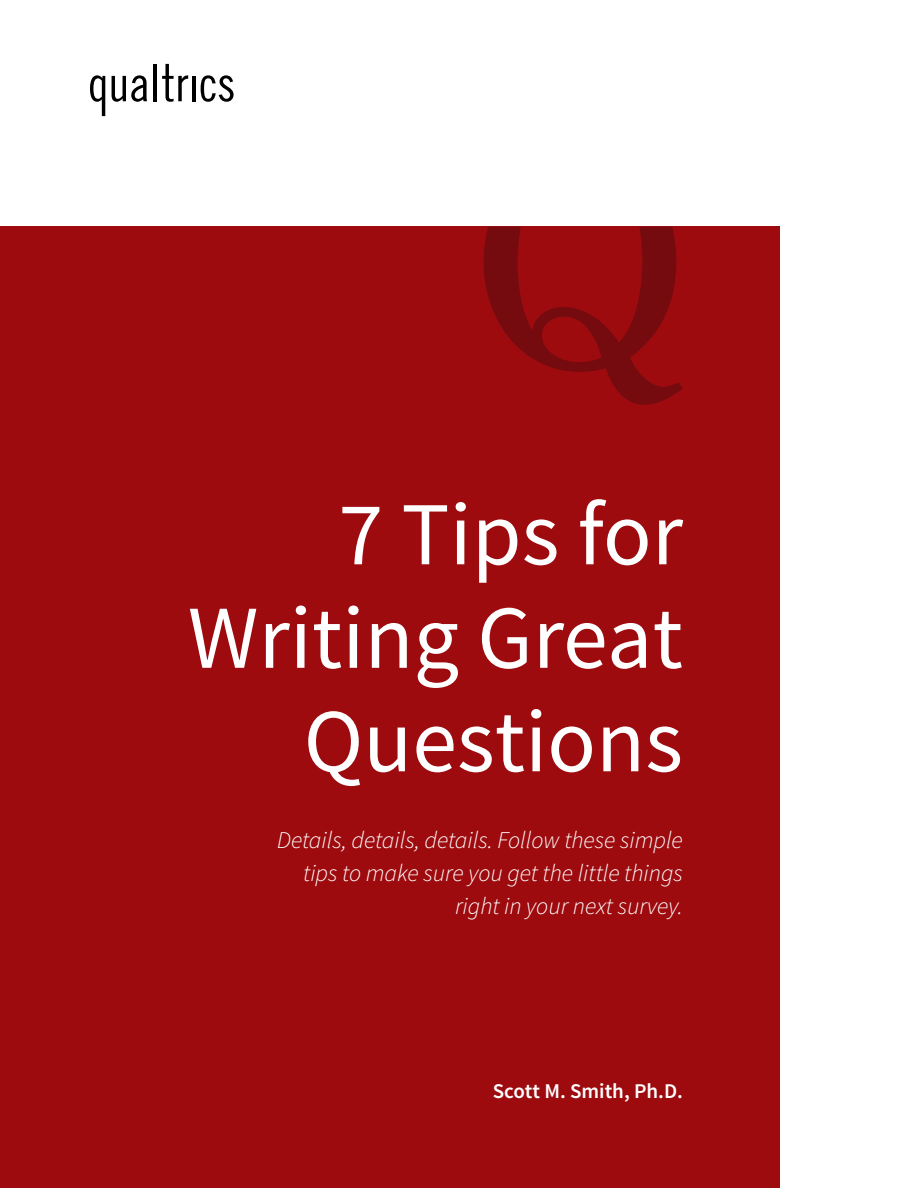
<style>
.page{position:relative;width:918px;height:1188px;background:#fff}
.page>*{position:absolute;margin:0;border:0;box-sizing:border-box;transform-origin:0 0}
.t1{font:90px/103.5px "Source Sans Pro";color:#fff;text-align:right}
.t2{font:italic 300 24px/33px "Source Sans Pro";color:#fff;text-align:right}
.t3{font:600 21px "Source Sans Pro";color:#fff}
</style>
<div class="page">
<div style="left:0;top:227px;width:779px;height:961px;background:#9e0b0f"></div>
<svg style="left:90px;top:75px;width:15px;height:41px"></svg>
<svg style="left:112px;top:75px;width:35px;height:27px"></svg>
<hr style="left:153px;top:64px;width:4px;height:37px;background:#000">
<svg style="left:162px;top:64px;width:26px;height:38px"></svg>
<hr style="left:193px;top:76px;width:3px;height:25px;background:#000">
<svg style="left:201px;top:75px;width:33px;height:27px"></svg>
<svg style="left:484px;top:227px;width:199px;height:178px"></svg>
<h1 class="t1" style="left:188px;top:484px;width:497px">7 Tips for<br>Writing Great<br>Questions</h1>
<p class="t2" style="left:277px;top:823px;width:407px">Details, details, details. Follow these simple tips to make sure you get the little things right in your next survey.</p>
<p class="t3" style="left:493px;top:1078px;width:192px">Scott M. Smith, Ph.D.</p>
</div>
